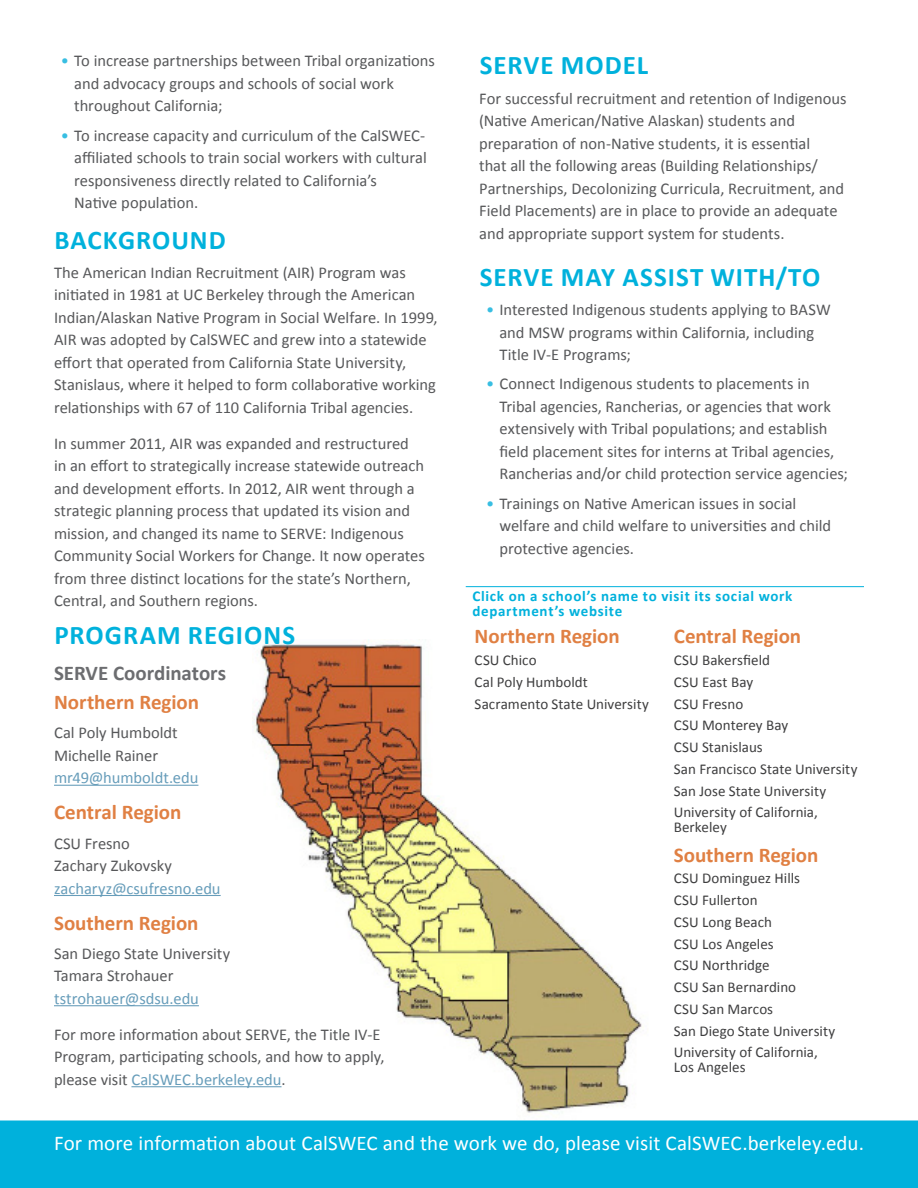
<style>
.page{position:relative;width:918px;height:1188px;background:#fff}
.page>*{position:absolute;margin:0;border:0;box-sizing:border-box;transform-origin:0 0}
.Head_B{font:700 27px "Calibri";letter-spacing:.035em;color:#00b1dc}
.Intro_text{font:700 21px "Calibri";color:#e08043}
.Quotation_head{font:21px "Calibri";letter-spacing:.005em;color:#fff}
.Head_C{font:700 21px "Calibri";color:#6c6d70}
.Text_Left{font:16.5px/22.5px "Calibri";color:#57585a}
.Table_text_left{font:15px/15px "Calibri";color:#3e3e3f}
.Quotation_text_top{font:700 15px/15px "Calibri";letter-spacing:.045em;color:#00b1dc}
.s1{color:#38bee2}
.s2{color:#679dba}
</style>
<div class="page">
<div style="left:0;top:1120px;width:918px;height:68px;background:#00b1dc"></div>
<img style="left:252px;top:640px;width:390px;height:473px">
<hr style="left:54px;top:785px;width:144px;height:1px;background:#679dba">
<hr style="left:54px;top:895px;width:167px;height:1px;background:#679dba">
<hr style="left:54px;top:1005px;width:145px;height:1px;background:#679dba">
<hr style="left:131px;top:1086px;width:151px;height:1px;background:#679dba">
<hr style="left:466px;top:586px;width:398px;height:1px;background:#00b1dc">
<p class="Text_Left" style="left:74px;top:49px;width:362px;text-indent:-14px"><span class="s1">•</span> To increase partnerships between Tribal organizations and advocacy groups and schools of social work throughout California;</p>
<p class="Text_Left" style="left:74px;top:123px;width:354px;text-indent:-14px"><span class="s1">•</span> To increase capacity and curriculum of the CalSWEC&shy;affiliated schools to train social workers with cultural responsiveness directly related to California’s<br>Native population.</p>
<p class="Head_B" style="left:55px;top:221px;width:173px">BACKGROUND</p>
<p class="Text_Left" style="left:54px;top:261px;width:385px">The American Indian Recruitment (AIR) Program was initiated in 1981 at UC Berkeley through the American Indian/Alaskan Native Program in Social Welfare. In 1999, AIR was adopted by CalSWEC and grew into a statewide effort that operated from California State University, Stanislaus, where it helped to form collaborative working relationships with 67 of 110 California Tribal agencies.</p>
<p class="Text_Left" style="left:54px;top:432px;width:372px">In summer 2011, AIR was expanded and restructured in an effort to strategically increase statewide outreach and development efforts. In 2012, AIR went through a strategic planning process that updated its vision and mission, and changed its name to SERVE: Indigenous Community Social Workers for Change. It now operates from three distinct locations for the state’s Northern, Central, and Southern regions.</p>
<p class="Head_B" style="left:55px;top:616px;width:242px">PROGRAM REGIONS</p>
<p class="Head_C" style="left:54px;top:658px;width:174px">SERVE Coordinators</p>
<p class="Intro_text" style="left:54px;top:687px;width:147px">Northern Region</p>
<p class="Text_Left" style="left:54px;top:721px;width:146px">Cal Poly Humboldt<br>Michelle Rainer <span class="s2">mr49@humboldt.edu</span></p>
<p class="Intro_text" style="left:54px;top:798px;width:129px">Central Region</p>
<p class="Text_Left" style="left:54px;top:831px;width:168px">CSU Fresno<br>Zachary Zukovsky <span class="s2">zacharyz@csufresno.edu</span></p>
<p class="Intro_text" style="left:54px;top:908px;width:146px">Southern Region</p>
<p class="Text_Left" style="left:54px;top:942px;width:178px">San Diego State University<br>Tamara Strohauer <span class="s2">tstrohauer@sdsu.edu</span></p>
<p class="Text_Left" style="left:54px;top:1023px;width:332px">For more information about SERVE, the Title IV-E<br>Program, participating schools, and how to apply, please visit <span class="s2">CalSWEC.berkeley.edu</span>.</p>
<p class="Head_B" style="left:480px;top:46px;width:170px">SERVE MODEL</p>
<p class="Text_Left" style="left:479px;top:86px;width:369px">For successful recruitment and retention of Indigenous (Native American/Native Alaskan) students and preparation of non-Native students, it is essential<br>that all the following areas (Building Relationships/ Partnerships, Decolonizing Curricula, Recruitment, and Field Placements) are in place to provide an adequate and appropriate support system for students.</p>
<p class="Head_B" style="left:480px;top:258px;width:342px">SERVE MAY ASSIST WITH/TO</p>
<p class="Text_Left" style="left:500px;top:298px;width:333px;text-indent:-14px"><span class="s1">•</span> Interested Indigenous students applying to BASW and MSW programs within California, including<br>Title IV-E Programs;</p>
<p class="Text_Left" style="left:500px;top:372px;width:350px;text-indent:-14px"><span class="s1">•</span> Connect Indigenous students to placements in Tribal agencies, Rancherias, or agencies that work extensively with Tribal populations; and establish field placement sites for interns at Tribal agencies, Rancherias and/or child protection service agencies;</p>
<p class="Text_Left" style="left:500px;top:491px;width:333px;text-indent:-14px"><span class="s1">•</span> Trainings on Native American issues in social welfare and child welfare to universities and child protective agencies.</p>
<p class="Quotation_text_top" style="left:472px;top:588px;width:321px">Click on a school’s name to visit its social work department’s website</p>
<p class="Intro_text" style="left:475px;top:622px;width:147px">Northern Region</p>
<p class="Table_text_left" style="left:475px;top:652px;width:63px">CSU Chico</p>
<p class="Table_text_left" style="left:475px;top:674px;width:115px">Cal Poly Humboldt</p>
<p class="Table_text_left" style="left:475px;top:696px;width:176px">Sacramento State University</p>
<p class="Intro_text" style="left:674px;top:622px;width:129px">Central Region</p>
<p class="Table_text_left" style="left:674px;top:652px;width:98px">CSU Bakersfield</p>
<p class="Table_text_left" style="left:674px;top:674px;width:81px">CSU East Bay</p>
<p class="Table_text_left" style="left:674px;top:696px;width:71px">CSU Fresno</p>
<p class="Table_text_left" style="left:674px;top:718px;width:116px">CSU Monterey Bay</p>
<p class="Table_text_left" style="left:674px;top:739px;width:90px">CSU Stanislaus</p>
<p class="Table_text_left" style="left:674px;top:761px;width:185px">San Francisco State University</p>
<p class="Table_text_left" style="left:674px;top:783px;width:154px">San Jose State University</p>
<p class="Table_text_left" style="left:674px;top:805px;width:146px">University of California,<br>Berkeley</p>
<p class="Intro_text" style="left:674px;top:840px;width:146px">Southern Region</p>
<p class="Table_text_left" style="left:674px;top:871px;width:128px">CSU Dominguez Hills</p>
<p class="Table_text_left" style="left:674px;top:892px;width:85px">CSU Fullerton</p>
<p class="Table_text_left" style="left:674px;top:914px;width:100px">CSU Long Beach</p>
<p class="Table_text_left" style="left:674px;top:936px;width:101px">CSU Los Angeles</p>
<p class="Table_text_left" style="left:674px;top:958px;width:97px">CSU Northridge</p>
<p class="Table_text_left" style="left:674px;top:979px;width:124px">CSU San Bernardino</p>
<p class="Table_text_left" style="left:674px;top:1001px;width:101px">CSU San Marcos</p>
<p class="Table_text_left" style="left:674px;top:1023px;width:163px">San Diego State University</p>
<p class="Table_text_left" style="left:674px;top:1045px;width:146px">University of California,<br>Los Angeles</p>
<p class="Quotation_head" style="left:54px;top:1128px;width:811px">For more information about CalSWEC and the work we do, please visit CalSWEC.berkeley.edu.</p>
</div>
